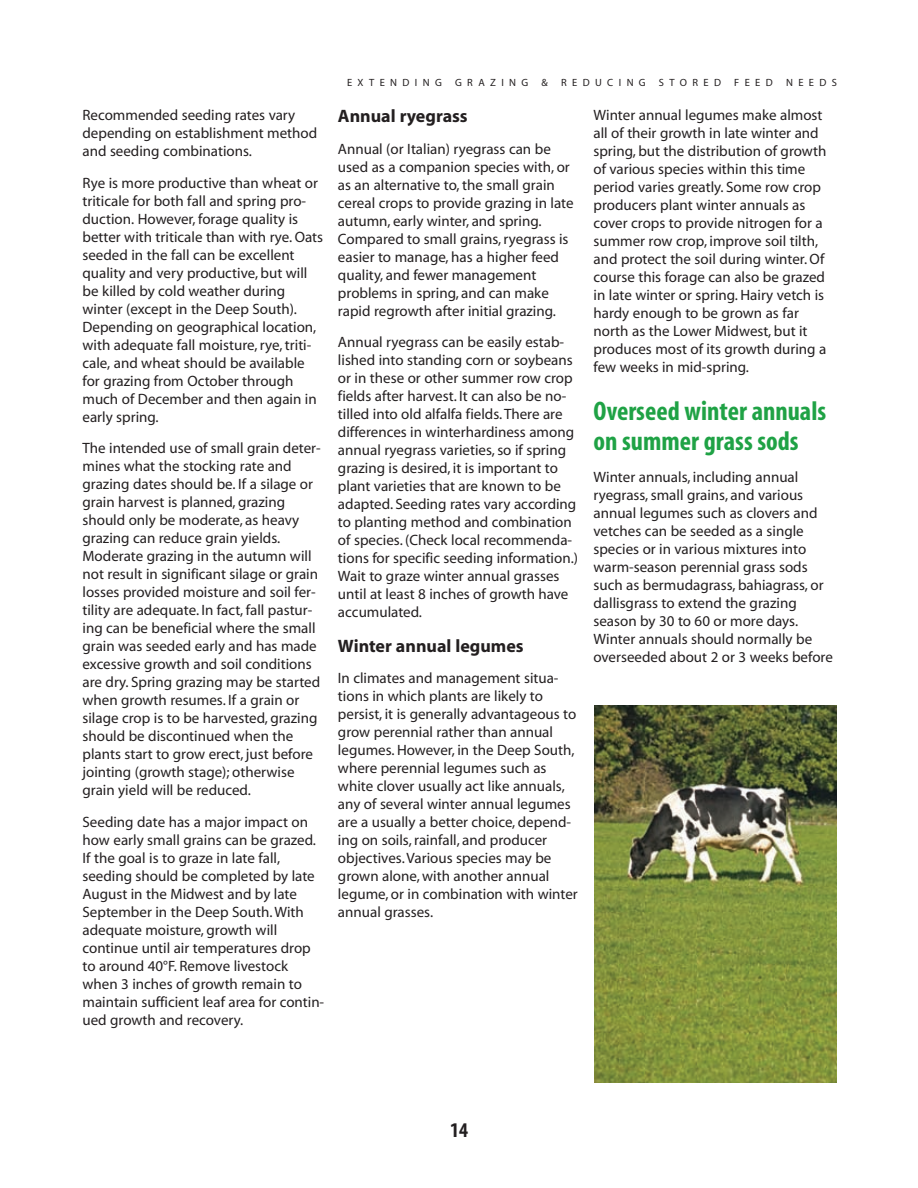
<style>
.page{position:relative;width:918px;height:1188px;background:#fff}
.page>*{position:absolute;margin:0;border:0;box-sizing:border-box;transform-origin:0 0}
.t1{font:700 condensed 27px/30px "Myriad";color:#1fa245}
.t2{font:700 condensed 21px "Myriad";color:#231f20}
.t3{font:700 18px "Myriad";color:#231f20}
.t4{font:15px/18px "Myriad";color:#231f20}
.t5{font:10.5px "Myriad";letter-spacing:.515em;color:#231f20}
</style>
<div class="page">
<img style="left:594px;top:705px;width:243px;height:378px">
<p class="t4" style="left:82px;top:107px;width:236px">Recommended seeding rates vary depending on establishment method and seeding combinations.</p>
<p class="t4" style="left:82px;top:175px;width:242px">Rye is more productive than wheat or triticale for both fall and spring pro&shy;duction. However, forage quality is better with triticale than with rye. Oats seeded in the fall can be excellent quality and very productive, but will be killed by cold weather during winter (except in the Deep South).<br>Depending on geographical location, with adequate fall moisture, rye, triti&shy;cale, and wheat should be available for grazing from October through much of December and then again in early spring.</p>
<p class="t4" style="left:82px;top:440px;width:240px">The intended use of small grain deter&shy;mines what the stocking rate and grazing dates should be. If a silage or grain harvest is planned, grazing should only be moderate, as heavy grazing can reduce grain yields.<br>Moderate grazing in the autumn will not result in significant silage or grain losses provided moisture and soil fer&shy;tility are adequate. In fact, fall pastur&shy;ing can be beneficial where the small grain was seeded early and has made excessive growth and soil conditions are dry. Spring grazing may be started when growth resumes. If a grain or silage crop is to be harvested, grazing should be discontinued when the plants start to grow erect, just before jointing (growth stage); otherwise grain yield will be reduced.</p>
<p class="t4" style="left:82px;top:814px;width:243px">Seeding date has a major impact on how early small grains can be grazed.<br>If the goal is to graze in late fall, seeding should be completed by late August in the Midwest and by late September in the Deep South. With adequate moisture, growth will continue until air temperatures drop to around 40°F. Remove livestock when 3 inches of growth remain to maintain sufficient leaf area for contin&shy;ued growth and recovery.</p>
<p class="t5" style="left:347px;top:79px;width:96px">EXTENDING</p>
<p class="t5" style="left:455px;top:79px;width:75px">GRAZING</p>
<p class="t5" style="left:542px;top:79px;width:8px">&amp;</p>
<p class="t5" style="left:561px;top:79px;width:86px">REDUCING</p>
<p class="t5" style="left:659px;top:79px;width:64px">STORED</p>
<p class="t5" style="left:734px;top:79px;width:40px">FEED</p>
<p class="t5" style="left:786px;top:79px;width:52px">NEEDS</p>
<p class="t3" style="left:338px;top:109px;width:131px">Annual ryegrass</p>
<p class="t4" style="left:338px;top:141px;width:237px">Annual (or Italian) ryegrass can be used as a companion species with, or as an alternative to, the small grain cereal crops to provide grazing in late autumn, early winter, and spring.<br>Compared to small grains, ryegrass is easier to manage, has a higher feed quality, and fewer management problems in spring, and can make rapid regrowth after initial grazing.</p>
<p class="t4" style="left:338px;top:335px;width:242px">Annual ryegrass can be easily estab&shy;lished into standing corn or soybeans or in these or other summer row crop fields after harvest. It can also be no&shy;tilled into old alfalfa fields. There are differences in winterhardiness among annual ryegrass varieties, so if spring grazing is desired, it is important to plant varieties that are known to be adapted. Seeding rates vary according to planting method and combination of species. (Check local recommenda&shy;tions for specific seeding information.)<br>Wait to graze winter annual grasses until at least 8 inches of growth have accumulated.</p>
<p class="t3" style="left:338px;top:639px;width:187px">Winter annual legumes</p>
<p class="t4" style="left:338px;top:671px;width:241px">In climates and management situa&shy;tions in which plants are likely to persist, it is generally advantageous to grow perennial rather than annual legumes. However, in the Deep South, where perennial legumes such as white clover usually act like annuals, any of several winter annual legumes are a usually a better choice, depend&shy;ing on soils, rainfall, and producer objectives. Various species may be grown alone, with another annual legume, or in combination with winter annual grasses.</p>
<p class="t4" style="left:593px;top:107px;width:234px">Winter annual legumes make almost all of their growth in late winter and spring, but the distribution of growth of various species within this time period varies greatly. Some row crop producers plant winter annuals as cover crops to provide nitrogen for a summer row crop, improve soil tilth, and protect the soil during winter. Of course this forage can also be grazed in late winter or spring. Hairy vetch is hardy enough to be grown as far north as the Lower Midwest, but it produces most of its growth during a few weeks in mid-spring.</p>
<h1 class="t1" style="left:593px;top:399px;width:234px">Overseed winter annuals on summer grass sods</h1>
<p class="t4" style="left:593px;top:469px;width:241px">Winter annuals, including annual ryegrass, small grains, and various annual legumes such as clovers and vetches can be seeded as a single species or in various mixtures into warm-season perennial grass sods such as bermudagrass, bahiagrass, or dallisgrass to extend the grazing season by 30 to 60 or more days.<br>Winter annuals should normally be overseeded about 2 or 3 weeks before</p>
<h2 class="t2" style="left:450px;top:1122px;width:19px">14</h2>
</div>
